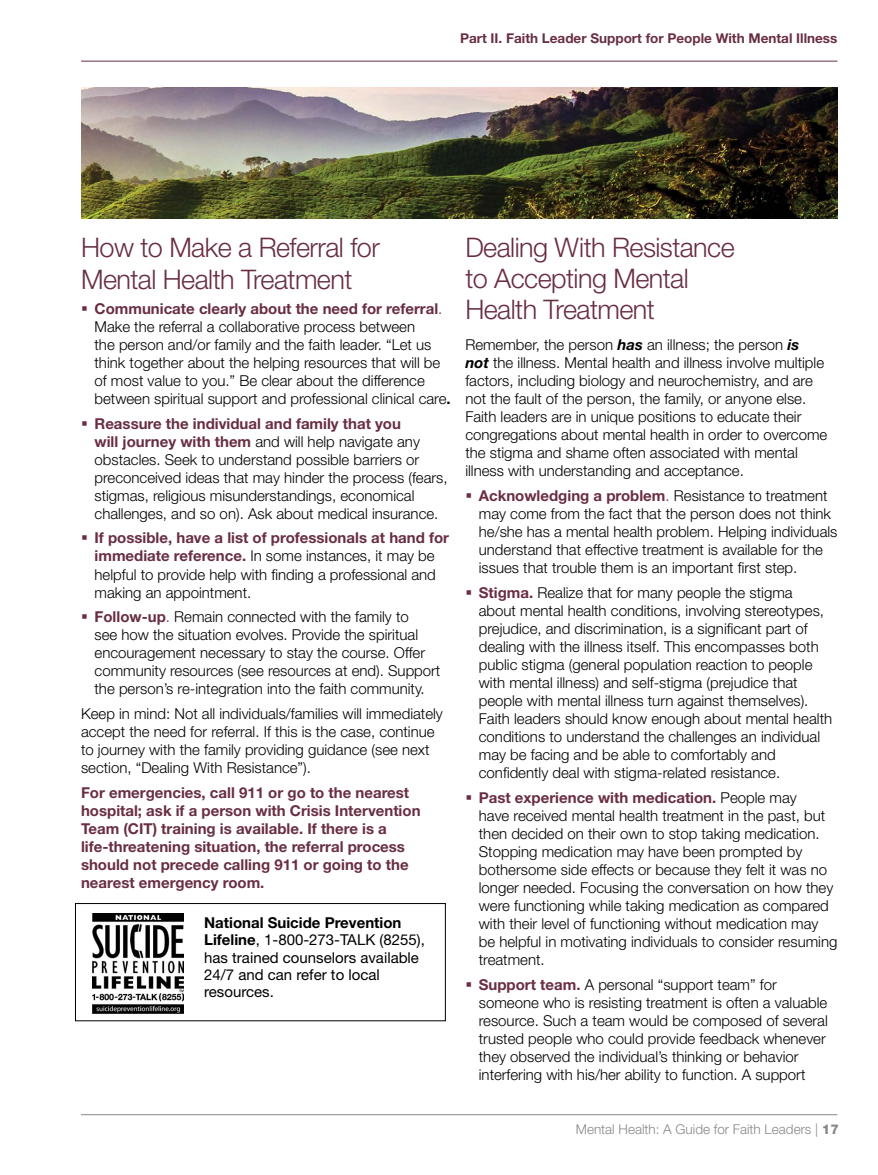
<style>
.page{position:relative;width:878px;height:1175px;background:#fff}
.page>*{position:absolute;margin:0;border:0;box-sizing:border-box;transform-origin:0 0}
.t1{font:300 27px/31px "Helvetica Neue LT Std";letter-spacing:-.02em;color:#692e44}
.t2{font:300 15px/18px "Helvetica Neue LT Std";color:#000}
.t3{font:700 15px/18px "Helvetica Neue LT Std";color:#692e44}
.t4{font:15px/17.2px "Helvetica Neue LT Std";color:#000}
.t5{font:700 13.5px "Helvetica Neue LT Std";color:#692e44}
.t6{font:300 13.5px "Helvetica Neue LT Std";color:#868887}
.s1{font-weight:700;color:#692e44}
.s2{color:#692e44}
.s3{font-weight:700}
.s4{font-weight:700;font-style:italic}
.s5{font-weight:800}
</style>
<div class="page">
<hr style="left:81px;top:1114px;width:756px;height:1px;background:#868887">
<hr style="left:81px;top:61px;width:756px;height:1px;background:#692e44">
<img style="left:92px;top:913px;width:91px;height:100px">
<div style="left:75px;top:903px;width:371px;height:118px;border:1px solid #000"></div>
<img style="left:81px;top:88px;width:756px;height:130px">
<p class="t5" style="left:460px;top:30px;width:379px">Part II. Faith Leader Support for People With Mental Illness</p>
<h1 class="t1" style="left:81px;top:230px;width:300px;line-height:32.4px">How to Make a Referral for<br>Mental Health Treatment</h1>
<p class="t2" style="left:94px;top:299px;width:357px"><span class="s1">Communicate clearly about the need for referral</span><span class="s2">.<br></span>Make the referral a collaborative process between<br>the person and/or family and the faith leader. “Let us think together about the helping resources that will be of most value to you.” Be clear about the difference between spiritual support and professional clinical care<span class="s3">.</span></p>
<p class="t2" style="left:94px;top:414px;width:354px"><span class="s1">Reassure the individual and family that you<br>will journey with them</span> and will help navigate any obstacles. Seek to understand possible barriers or preconceived ideas that may hinder the process (fears, stigmas, religious misunderstandings, economical challenges, and so on). Ask about medical insurance.</p>
<p class="t2" style="left:94px;top:529px;width:356px"><span class="s1">If possible, have a list of professionals at hand for immediate reference.</span> In some instances, it may be helpful to provide help with finding a professional and making an appointment.</p>
<p class="t2" style="left:94px;top:607px;width:347px"><span class="s1">Follow-up</span><span class="s2">.</span> Remain connected with the family to<br>see how the situation evolves. Provide the spiritual encouragement necessary to stay the course. Offer community resources (see resources at end). Support the person’s re-integration into the faith community.</p>
<p class="t2" style="left:81px;top:704px;width:363px">Keep in mind: Not all individuals/families will immediately accept the need for referral. If this is the case, continue to journey with the family providing guidance (see next section, “Dealing With Resistance”).</p>
<p class="t3" style="left:81px;top:783px;width:341px">For emergencies, call 911 or go to the nearest hospital; ask if a person with Crisis Intervention Team (CIT) training is available. If there is a life-threatening situation, the referral process should not precede calling 911 or going to the nearest emergency room.</p>
<p class="t4" style="left:204px;top:914px;width:222px"><span class="s3">National Suicide Prevention<br>Lifeline</span>, 1-800-273-TALK (8255), has trained counselors available<br>24/7 and can refer to local resources.</p>
<h1 class="t1" style="left:465px;top:231px;width:271px">Dealing With Resistance to Accepting Mental<br>Health Treatment</h1>
<p class="t2" style="left:465px;top:336px;width:363px">Remember, the person <span class="s4">has</span> an illness; the person <span class="s4">is<br>not</span> the illness. Mental health and illness involve multiple factors, including biology and neurochemistry, and are not the fault of the person, the family, or anyone else.<br>Faith leaders are in unique positions to educate their congregations about mental health in order to overcome the stigma and shame often associated with mental illness with understanding and acceptance.</p>
<p class="t2" style="left:479px;top:486px;width:360px"><span class="s1">Acknowledging a problem</span><span class="s2">.</span> Resistance to treatment may come from the fact that the person does not think he/she has a mental health problem. Helping individuals understand that effective treatment is available for the issues that trouble them is an important first step.</p>
<p class="t2" style="left:479px;top:583px;width:355px"><span class="s1">Stigma.</span> Realize that for many people the stigma about mental health conditions, involving stereotypes, prejudice, and discrimination, is a significant part of dealing with the illness itself. This encompasses both public stigma (general population reaction to people with mental illness) and self-stigma (prejudice that people with mental illness turn against themselves).<br>Faith leaders should know enough about mental health conditions to understand the challenges an individual may be facing and be able to comfortably and confidently deal with stigma-related resistance.</p>
<p class="t2" style="left:479px;top:788px;width:360px"><span class="s1">Past experience with medication.</span> People may<br>have received mental health treatment in the past, but then decided on their own to stop taking medication.<br>Stopping medication may have been prompted by bothersome side effects or because they felt it was no longer needed. Focusing the conversation on how they were functioning while taking medication as compared with their level of functioning without medication may be helpful in motivating individuals to consider resuming treatment.</p>
<p class="t2" style="left:479px;top:975px;width:350px"><span class="s1">Support team.</span> A personal “support team” for someone who is resisting treatment is often a valuable resource. Such a team would be composed of several trusted people who could provide feedback whenever they observed the individual’s thinking or behavior interfering with his/her ability to function. A support</p>
<p class="t6" style="left:575px;top:1120px;width:265px">Mental Health: A Guide for Faith Leaders | <span class="s5">17</span></p>
</div>
